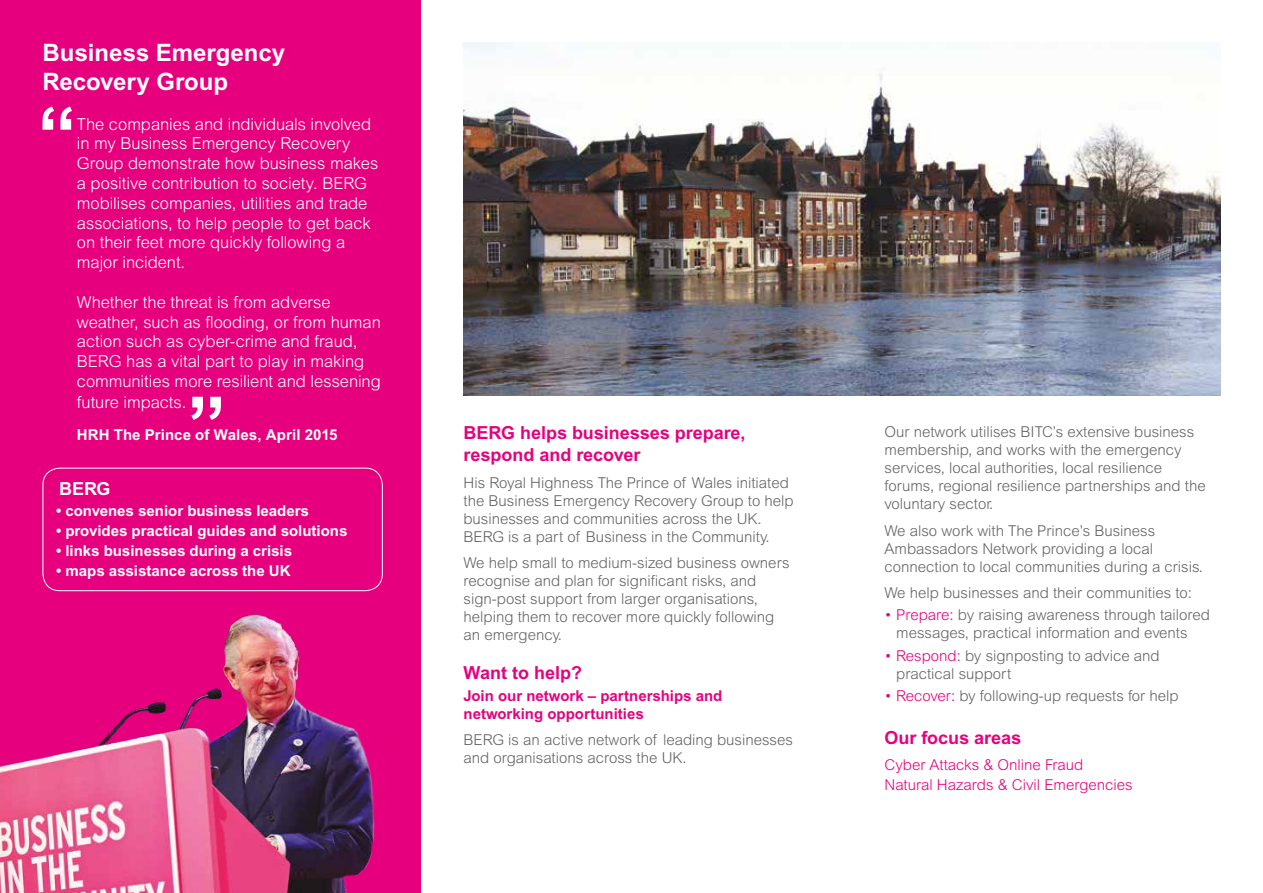
<style>
.page{position:relative;width:1263px;height:893px;background:#fff}
.page>*{position:absolute;margin:0;border:0;box-sizing:border-box;transform-origin:0 0}
.t1{font:700 24px/28.8px "Arial";color:#fff}
.t2{font:700 18px/21.6px "Arial";color:#e6007d}
.t3{font:700 18px "Arial";color:#fff}
.t4{font:300 16.5px/19.8px "Arial";letter-spacing:-.005em;color:#fff}
.t5{font:300 15px/18px "Arial";color:#646363}
.t6{font:700 15px "Arial";color:#fff}
.t7{font:300 15px/20.1px "Arial";color:#e6007d}
.t8{font:700 15px/18px "Arial";color:#e6007d}
.s1{color:#e6007d}
</style>
<div class="page">
<div style="left:0;top:0;width:421px;height:893px;background:#e6007d"></div>
<svg style="left:43px;top:106px;width:29px;height:24px"></svg>
<div style="left:43px;top:468px;width:340px;height:123px;border:1px solid #fff;border-radius:17px"></div>
<svg style="left:191px;top:397px;width:30px;height:23px"></svg>
<img style="left:0;top:614px;width:375px;height:279px">
<img style="left:463px;top:43px;width:757px;height:352px">
<h1 class="t1" style="left:43px;top:38px;width:244px">Business Emergency<br>Recovery Group</h1>
<p class="t4" style="left:77px;top:114px;width:303px">The companies and individuals involved in my Business Emergency Recovery Group demonstrate how business makes a positive contribution to society. BERG mobilises companies, utilities and trade associations, to help people to get back on their feet more quickly following a major incident.</p>
<p class="t4" style="left:77px;top:292px;width:305px">Whether the threat is from adverse weather, such as flooding, or from human action such as cyber-crime and fraud, BERG has a vital part to play in making communities more resilient and lessening future impacts.</p>
<p class="t6" style="left:77px;top:426px;width:262px">HRH The Prince of Wales, April 2015</p>
<p class="t3" style="left:59px;top:479px;width:53px">BERG</p>
<p class="t6" style="left:56px;top:501px;width:254px">• convenes senior business leaders</p>
<p class="t6" style="left:56px;top:522px;width:293px">• provides practical guides and solutions</p>
<p class="t6" style="left:56px;top:542px;width:238px">• links businesses during a crisis</p>
<p class="t6" style="left:56px;top:562px;width:236px">• maps assistance across the UK</p>
<p class="t2" style="left:463px;top:422px;width:283px">BERG helps businesses prepare, respond and recover</p>
<p class="t5" style="left:463px;top:473px;width:332px">His Royal Highness The Prince of Wales initiated the Business Emergency Recovery Group to help businesses and communities across the UK.<br>BERG is a part of Business in the Community.</p>
<p class="t5" style="left:463px;top:554px;width:328px">We help small to medium-sized business owners recognise and plan for significant risks, and sign-post support from larger organisations, helping them to recover more quickly following an emergency.</p>
<p class="t2" style="left:463px;top:661px;width:120px">Want to help?</p>
<p class="t8" style="left:463px;top:686px;width:260px">Join our network – partnerships and networking opportunities</p>
<p class="t5" style="left:463px;top:731px;width:331px">BERG is an active network of leading businesses and organisations across the UK.</p>
<p class="t5" style="left:884px;top:423px;width:323px">Our network utilises BITC’s extensive business membership, and works with the emergency services, local authorities, local resilience forums, regional resilience partnerships and the voluntary sector.</p>
<p class="t5" style="left:884px;top:521px;width:320px">We also work with The Prince’s Business<br>Ambassadors Network providing a local connection to local communities during a crisis.</p>
<p class="t5" style="left:884px;top:584px;width:309px">We help businesses and their communities to:</p>
<p class="t5" style="left:896px;top:606px;width:315px;text-indent:-12px"><span class="s1">• Prepare:</span> by raising awareness through tailored messages, practical information and events</p>
<p class="t5" style="left:896px;top:646px;width:265px;text-indent:-12px"><span class="s1">• Respond:</span> by signposting to advice and practical support</p>
<p class="t5" style="left:884px;top:686px;width:296px"><span class="s1">• Recover:</span> by following-up requests for help</p>
<p class="t2" style="left:884px;top:726px;width:138px">Our focus areas</p>
<p class="t7" style="left:884px;top:755px;width:250px">Cyber Attacks &amp; Online Fraud<br>Natural Hazards &amp; Civil Emergencies</p>
</div>
